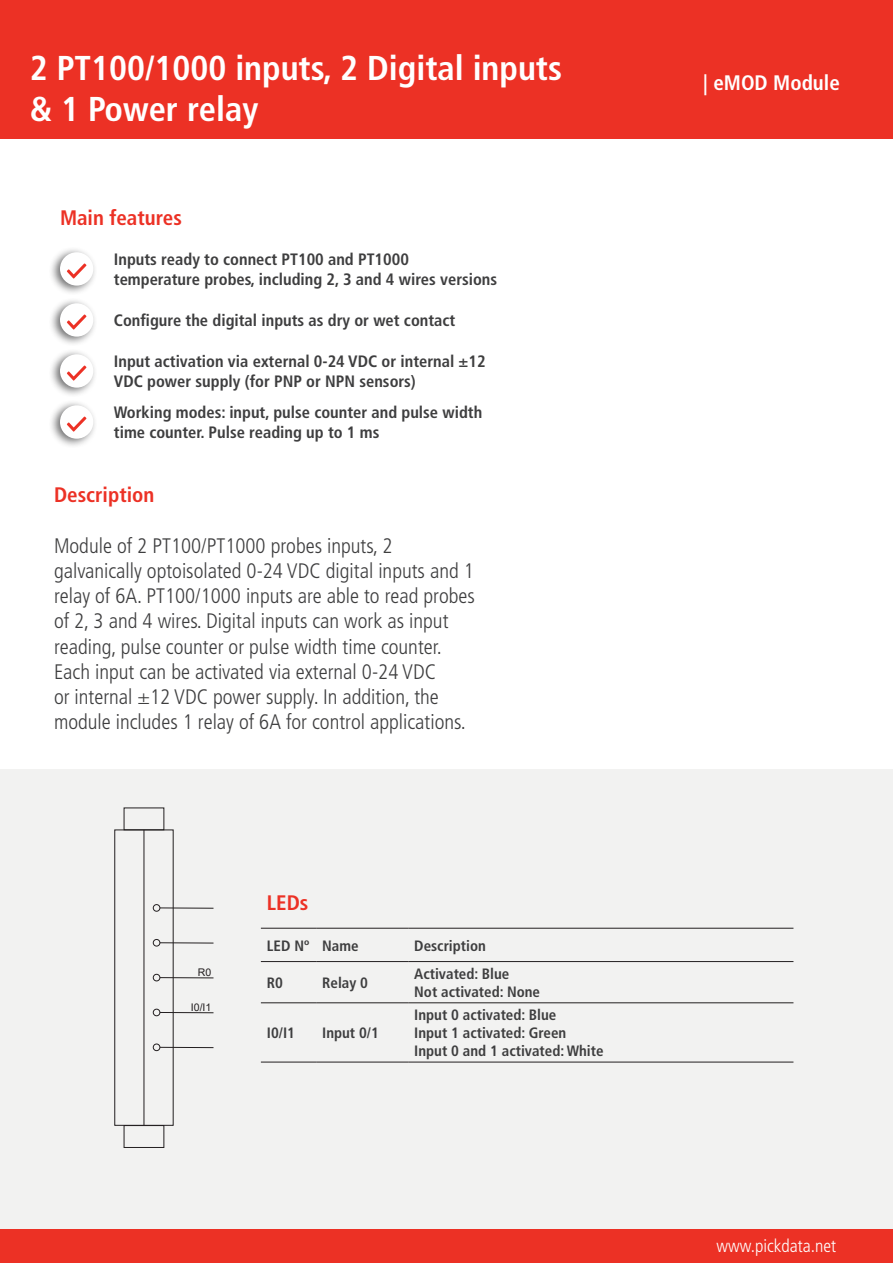
<style>
.page{position:relative;width:893px;height:1263px;background:#fff}
.page>*{position:absolute;margin:0;border:0;box-sizing:border-box;transform-origin:0 0}
.t1{font:700 condensed 34.5px/41.4px "Frutiger LT Std";color:#fff}
.t2{font:28.05px/28px "Arial";color:#231f20;text-align:center}
.t3{font:300 condensed 21px/25.2px "Frutiger LT Std";color:#3e3e3f}
.t4{font:700 condensed 21px "Frutiger LT Std";color:#ec3125}
.t5{font:700 condensed 21px "Frutiger LT Std";color:#fff}
.t6{font:300 condensed 18px "Frutiger LT Std";color:#fff}
.t7{font:700 condensed 16.5px/19.8px "Frutiger LT Std";color:#3e3e3f}
.t8{font:700 condensed 15px "Frutiger LT Std";color:#3e3e3f}
.t9{font:10.5px "Arial";color:#231f20}
</style>
<div class="page">
<div style="left:0;top:0;width:893px;height:139px;background:#ec3125"></div>
<div style="left:0;top:770px;width:893px;height:493px;background:#f2f2f1"></div>
<div style="left:49px;top:247px;width:49px;height:49px;background:#3e3e3f;opacity:.75"></div>
<div style="left:60px;top:252px;width:33px;height:34px;background:#fff;border-radius:50%"></div>
<svg style="left:67px;top:263px;width:19px;height:15px"></svg>
<div style="left:49px;top:298px;width:49px;height:49px;background:#3e3e3f;opacity:.75"></div>
<div style="left:60px;top:303px;width:33px;height:34px;background:#fff;border-radius:50%"></div>
<svg style="left:67px;top:314px;width:19px;height:15px"></svg>
<div style="left:49px;top:349px;width:49px;height:49px;background:#3e3e3f;opacity:.75"></div>
<div style="left:60px;top:354px;width:33px;height:34px;background:#fff;border-radius:50%"></div>
<svg style="left:67px;top:365px;width:19px;height:16px"></svg>
<div style="left:49px;top:400px;width:49px;height:49px;background:#3e3e3f;opacity:.75"></div>
<div style="left:60px;top:405px;width:33px;height:34px;background:#fff;border-radius:50%"></div>
<svg style="left:67px;top:416px;width:19px;height:16px"></svg>
<hr style="left:261px;top:1062px;width:55px;height:1px;background:#231f20">
<hr style="left:316px;top:1062px;width:92px;height:1px;background:#231f20">
<hr style="left:408px;top:1062px;width:385px;height:1px;background:#231f20">
<hr style="left:261px;top:928px;width:55px;height:1px;background:#231f20">
<hr style="left:316px;top:928px;width:92px;height:1px;background:#231f20">
<hr style="left:408px;top:928px;width:385px;height:1px;background:#231f20">
<hr style="left:261px;top:961px;width:55px;height:1px;background:#231f20">
<hr style="left:261px;top:1002px;width:55px;height:1px;background:#231f20">
<hr style="left:316px;top:961px;width:92px;height:1px;background:#231f20">
<hr style="left:408px;top:961px;width:385px;height:1px;background:#231f20">
<hr style="left:316px;top:1002px;width:92px;height:1px;background:#231f20">
<hr style="left:408px;top:1002px;width:385px;height:1px;background:#231f20">
<div style="left:114px;top:829px;width:59px;height:297px;border:1px solid #231f20"></div>
<hr style="left:144px;top:830px;width:1px;height:295px;background:#231f20">
<div style="left:124px;top:1125px;width:40px;height:23px;border:1px solid #231f20"></div>
<div style="left:124px;top:807px;width:40px;height:23px;border:1px solid #231f20"></div>
<div style="left:153px;top:974px;width:7px;height:7px;border:1px solid #231f20;border-radius:50%"></div>
<div style="left:153px;top:939px;width:7px;height:7px;border:1px solid #231f20;border-radius:50%"></div>
<div style="left:153px;top:1009px;width:7px;height:7px;border:1px solid #231f20;border-radius:50%"></div>
<div style="left:153px;top:904px;width:7px;height:7px;border:1px solid #231f20;border-radius:50%"></div>
<hr style="left:160px;top:907px;width:53px;height:1px;background:#231f20">
<hr style="left:160px;top:942px;width:53px;height:1px;background:#231f20">
<hr style="left:160px;top:977px;width:53px;height:1px;background:#231f20">
<hr style="left:160px;top:1012px;width:53px;height:1px;background:#231f20">
<div style="left:153px;top:1044px;width:7px;height:7px;border:1px solid #231f20;border-radius:50%"></div>
<hr style="left:160px;top:1047px;width:53px;height:1px;background:#231f20">
<div style="left:0;top:1230px;width:893px;height:33px;background:#ec3125"></div>
<p class="t1" style="left:30px;top:47px;width:534px">2 PT100/1000 inputs, 2 Digital inputs &amp; 1 Power relay</p>
<p class="t4" style="left:60px;top:205px;width:123px">Main features</p>
<p class="t7" style="left:114px;top:250px;width:385px">Inputs ready to connect PT100 and PT1000 temperature probes, including 2, 3 and 4 wires versions</p>
<p class="t7" style="left:114px;top:311px;width:343px">Configure the digital inputs as dry or wet contact</p>
<p class="t7" style="left:114px;top:352px;width:373px">Input activation via external 0-24 VDC or internal ±12<br>VDC power supply (for PNP or NPN sensors)</p>
<p class="t7" style="left:114px;top:403px;width:370px">Working modes: input, pulse counter and pulse width time counter. Pulse reading up to 1 ms</p>
<p class="t4" style="left:54px;top:483px;width:102px">Description</p>
<p class="t3" style="left:54px;top:533px;width:422px">Module of 2 PT100/PT1000 probes inputs, 2 galvanically optoisolated 0-24 VDC digital inputs and 1 relay of 6A. PT100/1000 inputs are able to read probes of 2, 3 and 4 wires. Digital inputs can work as input reading, pulse counter or pulse width time counter.<br>Each input can be activated via external 0-24 VDC<br>or internal ±12 VDC power supply. In addition, the module includes 1 relay of 6A for control applications.</p>
<p class="t2" style="left:23px;top:653px;width:526px">eMOD - 2 PT100-1000 INPUTS<br>+ 2 DIGITAL INPUTS + 1 POWER RELAY</p>
<p class="t9" style="left:198px;top:965px;width:15px">R0</p>
<p class="t9" style="left:191px;top:1000px;width:22px">I0/I1</p>
<p class="t4" style="left:267px;top:890px;width:43px">LEDs</p>
<p class="t8" style="left:267px;top:936px;width:44px">LED Nº</p>
<p class="t8" style="left:322px;top:936px;width:38px">Name</p>
<p class="t8" style="left:414px;top:936px;width:73px">Description</p>
<p class="t8" style="left:267px;top:974px;width:18px">R0</p>
<p class="t8" style="left:322px;top:974px;width:47px">Relay 0</p>
<p class="t8" style="left:414px;top:965px;width:97px">Activated: Blue</p>
<p class="t8" style="left:414px;top:983px;width:127px">Not activated: None</p>
<p class="t8" style="left:267px;top:1024px;width:30px">I0/I1</p>
<p class="t8" style="left:322px;top:1024px;width:58px">Input 0/1</p>
<p class="t8" style="left:414px;top:1006px;width:144px">Input 0 activated: Blue</p>
<p class="t8" style="left:414px;top:1024px;width:154px">Input 1 activated: Green</p>
<p class="t8" style="left:414px;top:1042px;width:191px">Input 0 and 1 activated: White</p>
<p class="t5" style="left:703px;top:70px;width:138px">| eMOD Module</p>
<p class="t6" style="left:716px;top:1236px;width:121px">www.pickdata.net</p>
</div>
